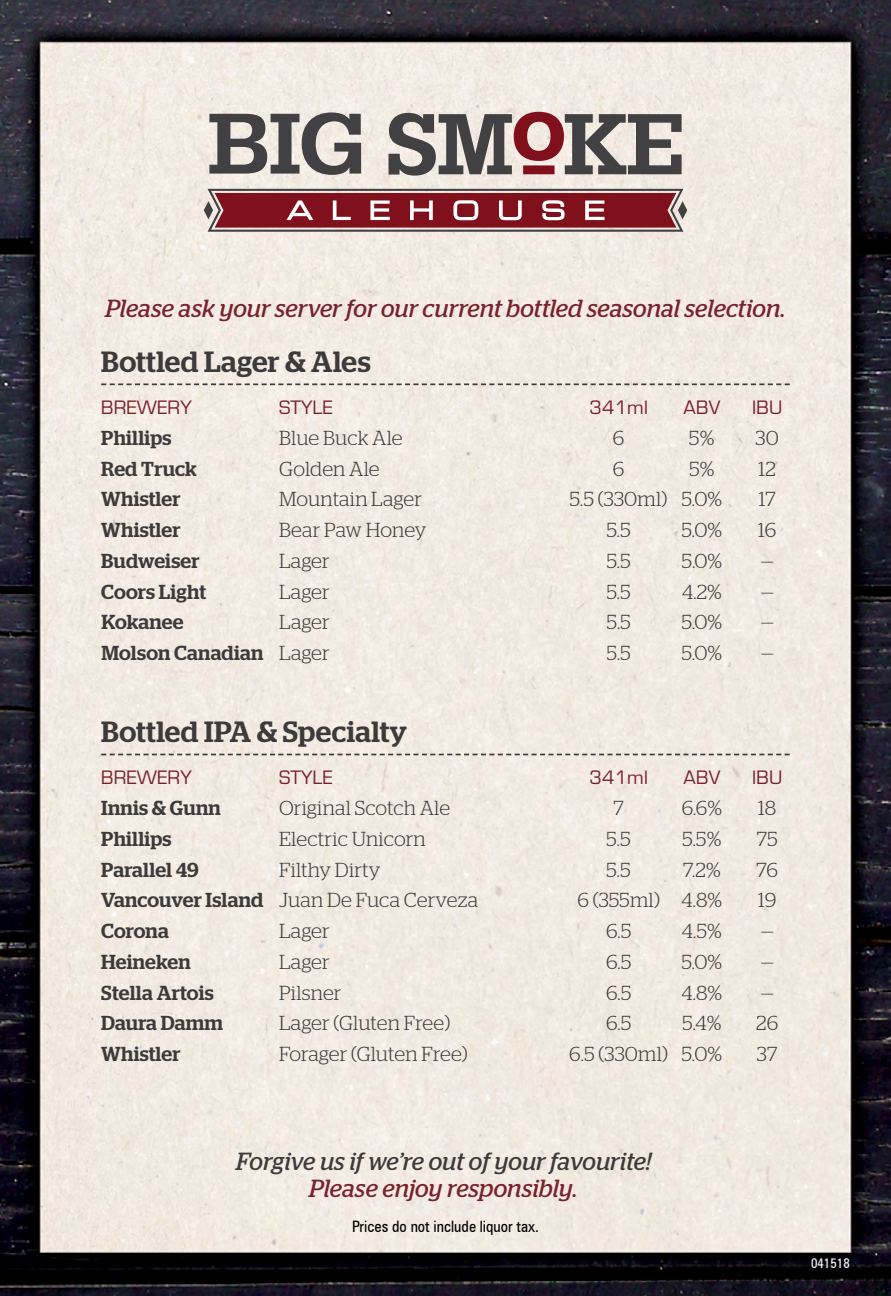
<style>
.page{position:relative;width:891px;height:1296px;background:#fff}
.page>*{position:absolute;margin:0;border:0;box-sizing:border-box;transform-origin:0 0}
.t1{font:500 29.25px "Stag";letter-spacing:.015em;color:#3c3a3b}
.t2{font:italic 24.75px "Stag";letter-spacing:.005em;color:#79222e}
.t3{font:italic 24.75px "Stag";color:#3c3a3b}
.t4{font:300 20.25px "Stag";letter-spacing:.01em;color:#3c3a3b}
.t5{font:500 20.25px "Stag";letter-spacing:.01em;color:#3c3a3b}
.t6{font:18px "Eurostile";letter-spacing:.01em;color:#79222e}
.t7{font:condensed 15.75px "Zurich BT";color:#000}
.t8{font:condensed 13.5px "Zurich BT";color:#fff}
.s1{font-weight:300}
.s2{font-weight:500}
</style>
<div class="page">
<img style="left:0;top:0;width:891px;height:1296px">
<svg style="left:101px;top:383px;width:689px;height:2px"></svg>
<svg style="left:101px;top:754px;width:689px;height:1px"></svg>
<svg style="left:209px;top:112px;width:473px;height:64px;background:#998f8c"></svg>
<svg style="left:204px;top:189px;width:483px;height:43px;background:#92464c"></svg>
<p class="t2" style="left:105px;top:294px;width:682px">Please ask your server for our current bottled seasonal selection.</p>
<h1 class="t1" style="left:101px;top:345px;width:271px">Bottled Lager &amp; Ales</h1>
<p class="t6" style="left:101px;top:397px;width:92px">BREWERY</p>
<p class="t6" style="left:279px;top:397px;width:55px">STYLE</p>
<p class="t6" style="left:589px;top:397px;width:60px">341ml</p>
<p class="t6" style="left:684px;top:397px;width:38px">ABV</p>
<p class="t6" style="left:752px;top:397px;width:32px">IBU</p>
<p class="t5" style="left:101px;top:426px;width:72px">Phillips</p>
<p class="t4" style="left:279px;top:426px;width:125px">Blue Buck Ale</p>
<p class="t4" style="left:613px;top:426px;width:13px">6</p>
<p class="t4" style="left:689px;top:426px;width:27px">5%</p>
<p class="t4" style="left:756px;top:426px;width:25px">30</p>
<p class="t5" style="left:101px;top:456px;width:97px">Red Truck</p>
<p class="t4" style="left:279px;top:457px;width:102px">Golden Ale</p>
<p class="t4" style="left:613px;top:457px;width:13px">6</p>
<p class="t4" style="left:689px;top:457px;width:27px">5%</p>
<p class="t4" style="left:759px;top:457px;width:19px">12</p>
<p class="t5" style="left:101px;top:487px;width:81px">Whistler</p>
<p class="t4" style="left:279px;top:488px;width:144px">Mountain Lager</p>
<p class="t4" style="left:570px;top:488px;width:154px">5.5 (330ml) 5.0%</p>
<p class="t4" style="left:759px;top:488px;width:18px">17</p>
<p class="t5" style="left:101px;top:518px;width:81px">Whistler</p>
<p class="t4" style="left:279px;top:519px;width:149px">Bear Paw Honey</p>
<p class="t4" style="left:607px;top:519px;width:26px">5.5</p>
<p class="t4" style="left:682px;top:519px;width:42px">5.0%</p>
<p class="t4" style="left:758px;top:519px;width:20px">16</p>
<p class="t5" style="left:101px;top:549px;width:100px">Budweiser</p>
<p class="t4" style="left:279px;top:549px;width:52px">Lager</p>
<p class="t4" style="left:607px;top:549px;width:26px">5.5</p>
<p class="t4" style="left:682px;top:549px;width:42px">5.0%</p>
<p class="t4" style="left:761px;top:549px;width:15px">—</p>
<p class="t5" style="left:101px;top:580px;width:106px">Coors Light</p>
<p class="t4" style="left:279px;top:580px;width:52px">Lager</p>
<p class="t4" style="left:607px;top:580px;width:26px">5.5</p>
<p class="t4" style="left:682px;top:580px;width:41px">4.2%</p>
<p class="t4" style="left:761px;top:580px;width:15px">—</p>
<p class="t5" style="left:101px;top:610px;width:84px">Kokanee</p>
<p class="t4" style="left:279px;top:611px;width:52px">Lager</p>
<p class="t4" style="left:607px;top:611px;width:26px">5.5</p>
<p class="t4" style="left:682px;top:611px;width:42px">5.0%</p>
<p class="t4" style="left:761px;top:611px;width:15px">—</p>
<p class="t5" style="left:101px;top:641px;width:230px">Molson Canadian <span class="s1">Lager</span></p>
<p class="t4" style="left:607px;top:642px;width:26px">5.5</p>
<p class="t4" style="left:682px;top:642px;width:42px">5.0%</p>
<p class="t4" style="left:761px;top:642px;width:15px">—</p>
<h1 class="t1" style="left:101px;top:715px;width:307px">Bottled IPA &amp; Specialty</h1>
<p class="t6" style="left:101px;top:767px;width:92px">BREWERY</p>
<p class="t6" style="left:279px;top:767px;width:55px">STYLE</p>
<p class="t6" style="left:589px;top:767px;width:60px">341ml</p>
<p class="t6" style="left:684px;top:767px;width:38px">ABV</p>
<p class="t6" style="left:752px;top:767px;width:32px">IBU</p>
<p class="t5" style="left:101px;top:796px;width:121px">Innis &amp; Gunn</p>
<p class="t4" style="left:279px;top:796px;width:173px">Original Scotch Ale</p>
<p class="t4" style="left:613px;top:796px;width:12px">7</p>
<p class="t4" style="left:682px;top:796px;width:42px">6.6%</p>
<p class="t4" style="left:758px;top:796px;width:20px">18</p>
<p class="t5" style="left:101px;top:827px;width:72px">Phillips</p>
<p class="t4" style="left:279px;top:827px;width:148px">Electric Unicorn</p>
<p class="t4" style="left:607px;top:827px;width:26px">5.5</p>
<p class="t4" style="left:682px;top:827px;width:40px">5.5%</p>
<p class="t4" style="left:757px;top:827px;width:22px">75</p>
<p class="t5" style="left:101px;top:857px;width:99px">Parallel 49</p>
<p class="t4" style="left:279px;top:858px;width:103px">Filthy Dirty</p>
<p class="t4" style="left:607px;top:858px;width:26px">5.5</p>
<p class="t4" style="left:683px;top:858px;width:39px">7.2%</p>
<p class="t4" style="left:757px;top:858px;width:23px">76</p>
<p class="t4" style="left:101px;top:889px;width:378px"><span class="s2">Vancouver Island</span> Juan De Fuca Cerveza</p>
<p class="t4" style="left:578px;top:889px;width:146px">6 (355ml) 4.8%</p>
<p class="t4" style="left:758px;top:889px;width:20px">19</p>
<p class="t5" style="left:101px;top:919px;width:69px">Corona</p>
<p class="t4" style="left:279px;top:920px;width:52px">Lager</p>
<p class="t4" style="left:606px;top:920px;width:27px">6.5</p>
<p class="t4" style="left:682px;top:920px;width:42px">4.5%</p>
<p class="t4" style="left:761px;top:920px;width:15px">—</p>
<p class="t5" style="left:101px;top:950px;width:91px">Heineken</p>
<p class="t4" style="left:279px;top:950px;width:52px">Lager</p>
<p class="t4" style="left:606px;top:950px;width:27px">6.5</p>
<p class="t4" style="left:682px;top:950px;width:42px">5.0%</p>
<p class="t4" style="left:761px;top:950px;width:15px">—</p>
<p class="t5" style="left:101px;top:981px;width:114px">Stella Artois</p>
<p class="t4" style="left:279px;top:981px;width:64px">Pilsner</p>
<p class="t4" style="left:606px;top:981px;width:27px">6.5</p>
<p class="t4" style="left:682px;top:981px;width:42px">4.8%</p>
<p class="t4" style="left:761px;top:981px;width:15px">—</p>
<p class="t5" style="left:101px;top:1011px;width:123px">Daura Damm</p>
<p class="t4" style="left:279px;top:1012px;width:173px">Lager (Gluten Free)</p>
<p class="t4" style="left:606px;top:1012px;width:27px">6.5</p>
<p class="t4" style="left:683px;top:1012px;width:40px">5.4%</p>
<p class="t4" style="left:756px;top:1012px;width:23px">26</p>
<p class="t5" style="left:101px;top:1042px;width:81px">Whistler</p>
<p class="t4" style="left:279px;top:1043px;width:190px">Forager (Gluten Free)</p>
<p class="t4" style="left:569px;top:1043px;width:154px">6.5 (330ml) 5.0%</p>
<p class="t4" style="left:757px;top:1043px;width:22px">37</p>
<p class="t3" style="left:236px;top:1146px;width:416px">Forgive us if we’re out of your favourite!</p>
<p class="t2" style="left:309px;top:1173px;width:270px">Please enjoy responsibly.</p>
<p class="t7" style="left:352px;top:1217px;width:188px">Prices do not include liquor tax.</p>
<p class="t8" style="left:811px;top:1255px;width:40px">041518</p>
</div>
